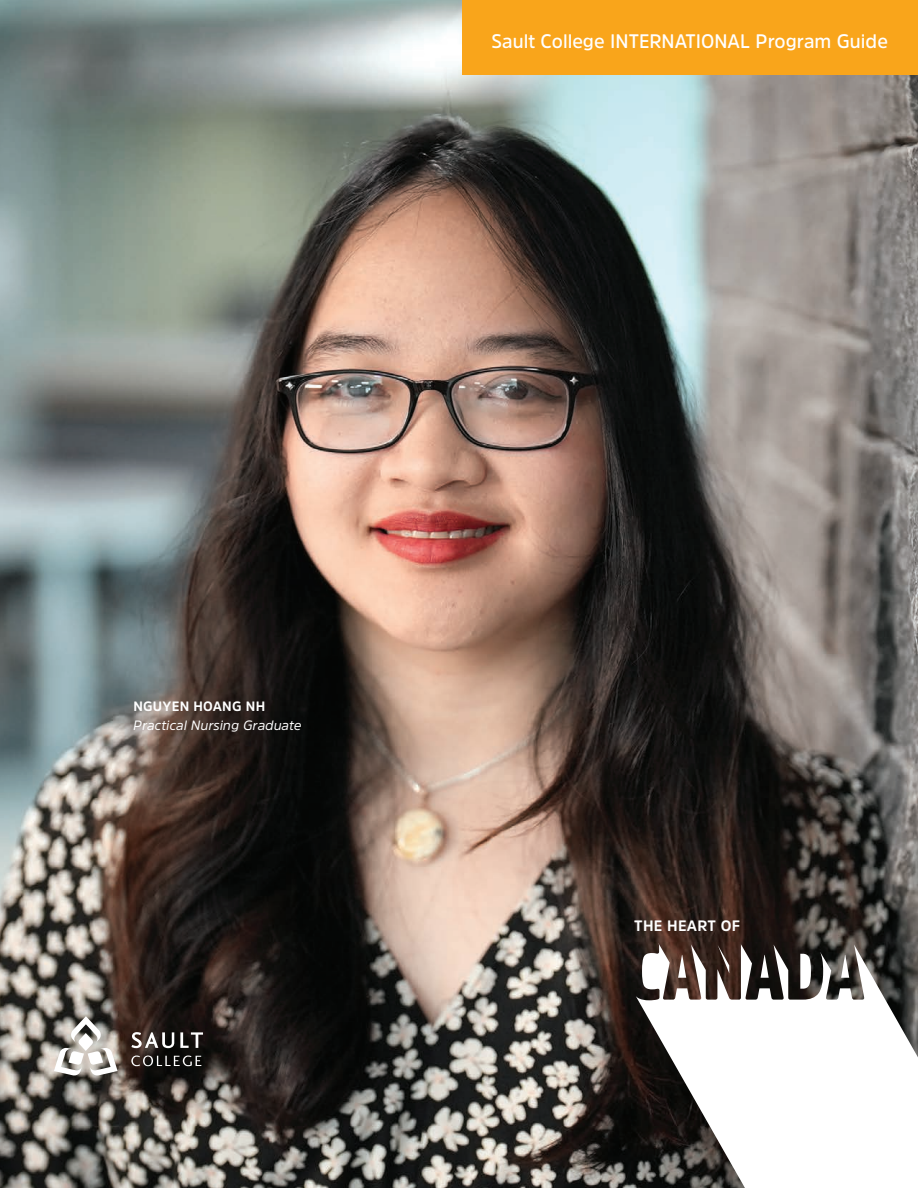
<style>
.page{position:relative;width:918px;height:1188px;background:#fff}
.page>*{position:absolute;margin:0;border:0;box-sizing:border-box;transform-origin:0 0}
.t1{font:600 19.5px "Amsi Pro";color:#fff;scale:.95 1}
.t2{font:700 15px "Amsi Pro";letter-spacing:.02em;color:#fff}
.student_program{font:italic 13.5px "Amsi Pro";color:#fff}
.student_name{font:700 13.5px "Amsi Pro";letter-spacing:.02em;color:#fff}
</style>
<div class="page">
<img style="left:0;top:0;width:918px;height:1188px">
<div style="left:462px;top:0;width:456px;height:74px;background:#f9a51b"></div>
<svg style="left:131px;top:1032px;width:43px;height:16px"></svg>
<svg style="left:180px;top:1032px;width:23px;height:16px"></svg>
<svg style="left:131px;top:1056px;width:70px;height:10px"></svg>
<svg style="left:54px;top:1016px;width:64px;height:60px"></svg>
<svg style="left:636px;top:943px;width:282px;height:245px"></svg>
<p class="t1" style="left:492px;top:28px;width:419px">Sault College INTERNATIONAL Program Guide</p>
<p class="student_name" style="left:133px;top:697px;width:133px">NGUYEN HOANG NH</p>
<p class="student_program" style="left:133px;top:716px;width:170px">Practical Nursing Graduate</p>
<p class="t2" style="left:634px;top:915px;width:107px">THE HEART OF</p>
</div>
